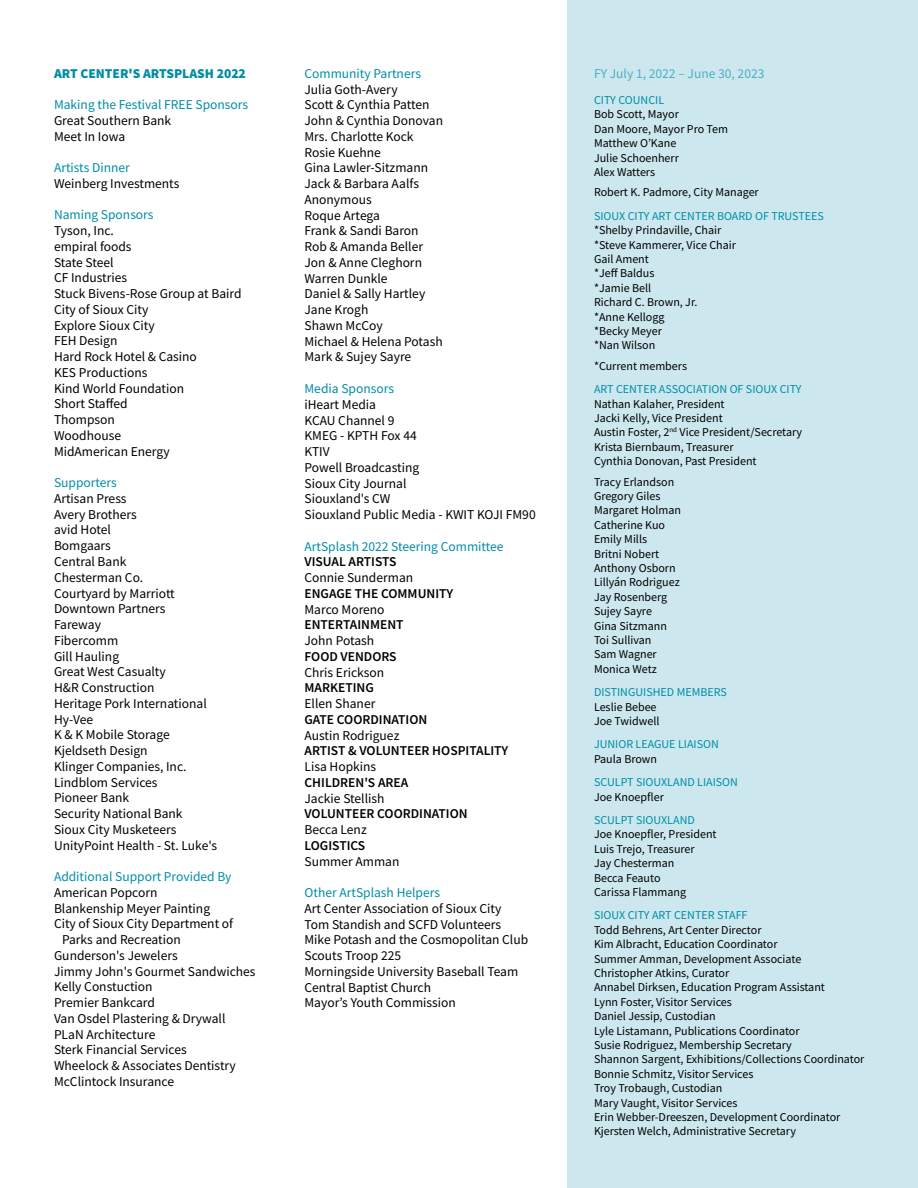
<style>
.page{position:relative;width:918px;height:1188px;background:#fff}
.page>*{position:absolute;margin:0;border:0;box-sizing:border-box;transform-origin:0 0}
.t1{font:13.5px/15.8px "Source Sans Pro";color:#000}
.t2{font:13.5px "Source Sans Pro";color:#008da8}
.t3{font:600 13.5px "Source Sans Pro";color:#000}
.t4{font:13.5px "Source Sans Pro";color:#4dafc2}
.t5{font:900 13.5px "Source Sans Pro";color:#008da8}
.t6{font:12px/14.4px "Source Sans Pro";color:#000}
.t7{font:12px "Source Sans Pro";color:#008da8}
</style>
<div class="page">
<div style="left:567px;top:0;width:351px;height:1188px;background:#cce8ee"></div>
<p class="t5" style="left:54px;top:64px;width:193px">ART CENTER'S ARTSPLASH 2022</p>
<p class="t2" style="left:54px;top:96px;width:196px">Making the Festival FREE Sponsors</p>
<p class="t1" style="left:54px;top:112px;width:119px">Great Southern Bank<br>Meet In Iowa</p>
<p class="t2" style="left:54px;top:159px;width:77px">Artists Dinner</p>
<p class="t1" style="left:54px;top:175px;width:127px">Weinberg Investments</p>
<p class="t2" style="left:54px;top:206px;width:101px">Naming Sponsors</p>
<p class="t1" style="left:54px;top:223px;width:189px">Tyson, Inc.<br>empiral foods<br>State Steel<br>CF Industries<br>Stuck Bivens-Rose Group at Baird<br>City of Sioux City<br>Explore Sioux City<br>FEH Design<br>Hard Rock Hotel &amp; Casino<br>KES Productions<br>Kind World Foundation<br>Short Staffed<br>Thompson<br>Woodhouse<br>MidAmerican Energy</p>
<p class="t2" style="left:54px;top:474px;width:64px">Supporters</p>
<p class="t1" style="left:54px;top:491px;width:165px">Artisan Press<br>Avery Brothers<br>avid Hotel<br>Bomgaars<br>Central Bank<br>Chesterman Co.<br>Courtyard by Marriott<br>Downtown Partners<br>Fareway<br>Fibercomm<br>Gill Hauling<br>Great West Casualty<br>H&amp;R Construction<br>Heritage Pork International<br>Hy-Vee<br>K &amp; K Mobile Storage<br>Kjeldseth Design<br>Klinger Companies, Inc.<br>Lindblom Services<br>Pioneer Bank<br>Security National Bank<br>Sioux City Musketeers<br>UnityPoint Health - St. Luke's</p>
<p class="t2" style="left:54px;top:868px;width:179px">Additional Support Provided By</p>
<p class="t1" style="left:54px;top:884px;width:105px">American Popcorn</p>
<p class="t1" style="left:54px;top:900px;width:158px">Blankenship Meyer Painting</p>
<p class="t1" style="left:54px;top:916px;width:181px">City of Sioux City Department of</p>
<p class="t1" style="left:62px;top:932px;width:120px">Parks and Recreation</p>
<p class="t1" style="left:54px;top:947px;width:125px">Gunderson's Jewelers</p>
<p class="t1" style="left:54px;top:963px;width:203px">Jimmy John's Gourmet Sandwiches</p>
<p class="t1" style="left:54px;top:979px;width:100px">Kelly Constuction</p>
<p class="t1" style="left:54px;top:995px;width:102px">Premier Bankcard</p>
<p class="t1" style="left:54px;top:1010px;width:173px">Van Osdel Plastering &amp; Drywall</p>
<p class="t1" style="left:54px;top:1026px;width:103px">PLaN Architecture</p>
<p class="t1" style="left:54px;top:1042px;width:134px">Sterk Financial Services</p>
<p class="t1" style="left:54px;top:1058px;width:183px">Wheelock &amp; Associates Dentistry</p>
<p class="t1" style="left:54px;top:1073px;width:122px">McClintock Insurance</p>
<p class="t2" style="left:305px;top:65px;width:118px">Community Partners</p>
<p class="t1" style="left:305px;top:81px;width:140px">Julia Goth-Avery<br>Scott &amp; Cynthia Patten<br>John &amp; Cynthia Donovan<br>Mrs. Charlotte Kock<br>Rosie Kuehne<br>Gina Lawler-Sitzmann<br>Jack &amp; Barbara Aalfs<br>Anonymous<br>Roque Artega<br>Frank &amp; Sandi Baron<br>Rob &amp; Amanda Beller<br>Jon &amp; Anne Cleghorn<br>Warren Dunkle<br>Daniel &amp; Sally Hartley<br>Jane Krogh<br>Shawn McCoy<br>Michael &amp; Helena Potash<br>Mark &amp; Sujey Sayre</p>
<p class="t2" style="left:305px;top:380px;width:91px">Media Sponsors</p>
<p class="t1" style="left:305px;top:396px;width:233px">iHeart Media<br>KCAU Channel 9<br>KMEG - KPTH Fox 44<br>KTIV<br>Powell Broadcasting<br>Sioux City Journal<br>Siouxland's CW<br>Siouxland Public Media - KWIT KOJI FM90</p>
<p class="t2" style="left:305px;top:537px;width:201px">ArtSplash 2022 Steering Committee</p>
<p class="t3" style="left:305px;top:553px;width:93px">VISUAL ARTISTS</p>
<p class="t1" style="left:305px;top:570px;width:110px">Connie Sunderman</p>
<p class="t3" style="left:305px;top:584px;width:143px">ENGAGE THE COMM UNITY</p>
<p class="t1" style="left:305px;top:601px;width:82px">Marco Moreno</p>
<p class="t3" style="left:305px;top:616px;width:98px">ENTERTAINM ENT</p>
<p class="t1" style="left:305px;top:633px;width:71px">John Potash</p>
<p class="t3" style="left:305px;top:647px;width:94px">FOOD VENDORS</p>
<p class="t1" style="left:305px;top:664px;width:81px">Chris Erickson</p>
<p class="t3" style="left:305px;top:679px;width:71px">MARKETING</p>
<p class="t1" style="left:305px;top:696px;width:72px">Ellen Shaner</p>
<p class="t3" style="left:305px;top:710px;width:124px">GATE COORDINATION</p>
<p class="t1" style="left:305px;top:727px;width:96px">Austin Rodriguez</p>
<p class="t3" style="left:305px;top:742px;width:198px">ARTIST &amp; VOLUNTEER HOSPITALITY</p>
<p class="t1" style="left:305px;top:759px;width:73px">Lisa Hopkins</p>
<p class="t3" style="left:305px;top:773px;width:105px">CHI LDREN 'S AREA</p>
<p class="t1" style="left:305px;top:790px;width:82px">Jackie Stellish</p>
<p class="t3" style="left:305px;top:805px;width:165px">VOLUNTEER COORDINATION</p>
<p class="t1" style="left:305px;top:822px;width:64px">Becca Lenz</p>
<p class="t3" style="left:305px;top:837px;width:62px">LOGISTICS</p>
<p class="t1" style="left:305px;top:853px;width:96px">Summer Amman</p>
<p class="t2" style="left:305px;top:884px;width:137px">Other ArtSplash Helpers</p>
<p class="t1" style="left:305px;top:900px;width:225px">Art Center Association of Sioux City<br>Tom Standish and SCFD Volunteers<br>Mike Potash and the Cosmopolitan Club<br>Scouts Troop 225<br>Morningside University Baseball Team<br>Central Baptist Church<br>Mayor’s Youth Commission</p>
<p class="t4" style="left:594px;top:65px;width:172px">FY July 1, 2022 – June 30, 2023</p>
<p class="t7" style="left:594px;top:92px;width:39px">City Council</p>
<p class="t6" style="left:594px;top:107px;width:136px">Bob Scott, Mayor<br>Dan Moore, Mayor Pro Tem<br>Matthew O’Kane<br>Julie Schoenherr<br>Alex Watters</p>
<p class="t6" style="left:594px;top:185px;width:166px">Robert K. Padmore, City Manager</p>
<p class="t7" style="left:594px;top:208px;width:14px">Sioux</p>
<p class="t7" style="left:628px;top:208px;width:61px">City Art Cente</p>
<p class="t7" style="left:708px;top:208px;width:85px">r Board of Trustees</p>
<p class="t6" style="left:594px;top:223px;width:143px">*Shelby Prindaville, Chair *Steve Kammerer, Vice Chair<br>Gail Ament<br>*Jeff Baldus<br>*Jamie Bell<br>Richard C. Brown, Jr.<br>*Anne Kellogg<br>*Becky Meyer<br>*Nan Wilson</p>
<p class="t6" style="left:594px;top:359px;width:95px">*Current members</p>
<p class="t7" style="left:594px;top:382px;width:37px">Art Cente</p>
<p class="t7" style="left:650px;top:382px;width:23px">r Association</p>
<p class="t7" style="left:730px;top:382px;width:30px">of Sioux</p>
<p class="t7" style="left:780px;top:382px;width:23px">City</p>
<p class="t6" style="left:594px;top:396px;width:210px">Nathan Kalaher, President<br>Jacki Kelly, Vice President<br>Austin Foster, 2<sup>nd</sup> Vice President/Secretary<br>Krista Biernbaum, Treasurer<br>Cynthia Donovan, Past President</p>
<p class="t6" style="left:594px;top:474px;width:88px">Tracy Erlandson<br>Gregory Giles<br>Margaret Holman<br>Catherine Kuo<br>Emily Mills<br>Britni Nobert<br>Anthony Osborn<br>Lillyán Rodriguez<br>Jay Rosenberg<br>Sujey Sayre<br>Gina Sitzmann<br>Toi Sullivan<br>Sam Wagner<br>Monica Wetz</p>
<p class="t7" style="left:594px;top:685px;width:15px">Distinguished</p>
<p class="t7" style="left:677px;top:685px;width:17px">Membe</p>
<p class="t7" style="left:714px;top:685px;width:13px">rs</p>
<p class="t6" style="left:594px;top:699px;width:67px">Leslie Bebee<br>Joe Twidwell</p>
<p class="t7" style="left:594px;top:737px;width:14px">Junio</p>
<p class="t7" style="left:626px;top:737px;width:23px">r League</p>
<p class="t7" style="left:678px;top:737px;width:13px">Liaison</p>
<p class="t6" style="left:594px;top:752px;width:65px">Paula Brown</p>
<p class="t7" style="left:594px;top:775px;width:14px">Sculpt</p>
<p class="t7" style="left:636px;top:775px;width:14px">Siouxland</p>
<p class="t7" style="left:697px;top:775px;width:13px">Liaison</p>
<p class="t6" style="left:594px;top:789px;width:71px">Joe Knoepfler</p>
<p class="t7" style="left:594px;top:812px;width:14px">Sculpt</p>
<p class="t7" style="left:636px;top:812px;width:14px">Siouxland</p>
<p class="t6" style="left:594px;top:827px;width:124px">Joe Knoepfler, President<br>Luis Trejo, Treasurer<br>Jay Chesterman<br>Becca Feauto<br>Carissa Flammang</p>
<p class="t7" style="left:594px;top:908px;width:14px">Sioux</p>
<p class="t7" style="left:628px;top:908px;width:61px">City Art Cente</p>
<p class="t7" style="left:708px;top:908px;width:23px">r Staff</p>
<p class="t6" style="left:594px;top:923px;width:272px">Todd Behrens, Art Center Director<br>Kim Albracht, Education Coordinator<br>Summer Amman, Development Associate<br>Christopher Atkins, Curator<br>Annabel Dirksen, Education Program Assistant<br>Lynn Foster, Visitor Services<br>Daniel Jessip, Custodian<br>Lyle Listamann, Publications Coordinator<br>Susie Rodriguez, Membership Secretary<br>Shannon Sargent, Exhibitions/Collections Coordinator Bonnie Schmitz, Visitor Services<br>Troy Trobaugh, Custodian<br>Mary Vaught, Visitor Services<br>Erin Webber-Dreeszen, Development Coordinator Kjersten Welch, Administrative Secretary</p>
</div>
